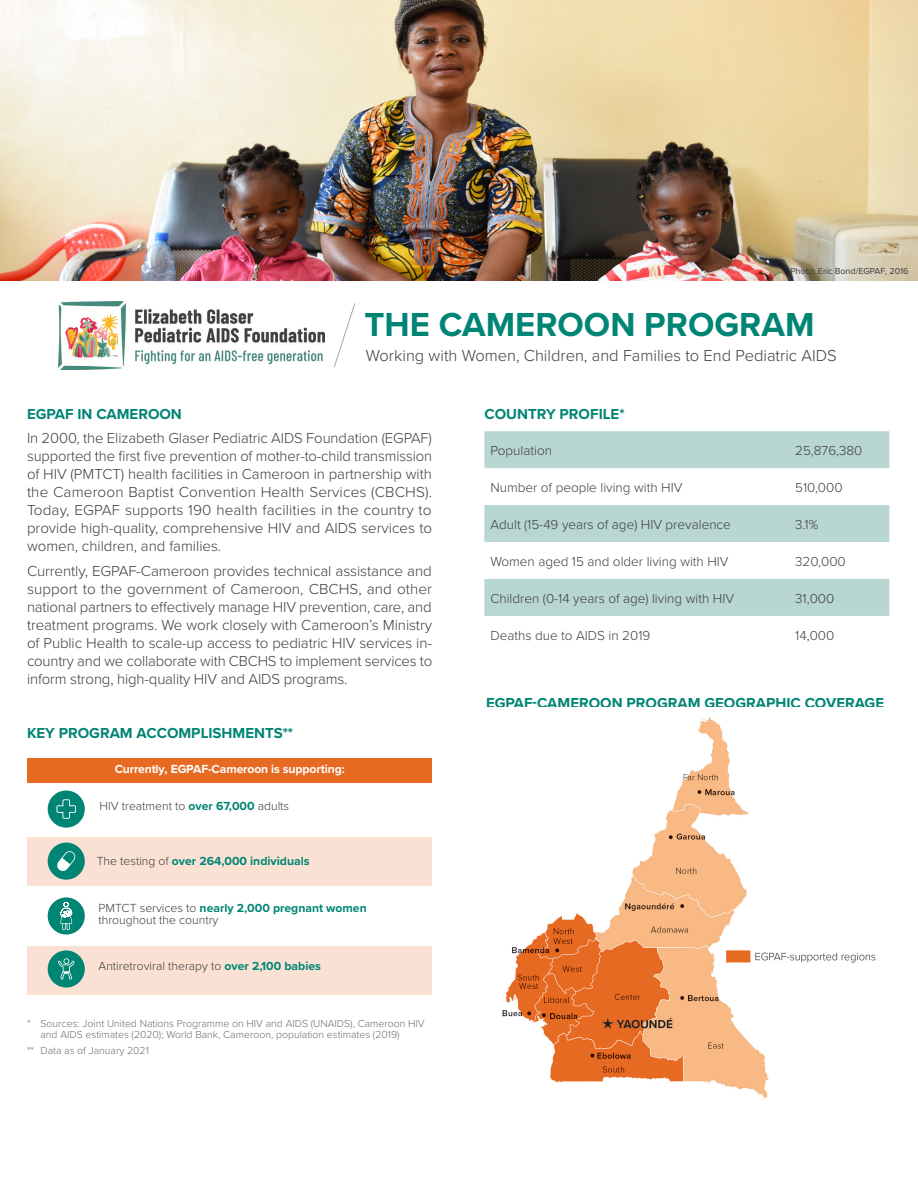
<style>
.page{position:relative;width:918px;height:1188px;background:#fff}
.page>*{position:absolute;margin:0;border:0;box-sizing:border-box;transform-origin:0 0}
.Paragraph_Style_1{font:700 34.5px "Proxima Nova";color:#008575}
.t1{font:300 16.5px "Proxima Nova";color:#3e3e3f}
.t2{font:300 15px/18px "Proxima Nova";letter-spacing:-.005em;color:#3e3e3f;text-align:justify}
.t3{font:700 15px "Proxima Nova";color:#008575}
.body{font:300 13.5px "Proxima Nova";color:#3e3e3f}
.t4{font:300 12.15px/12.1px "Proxima Nova";color:#3e3e3f}
.t5{font:700 12.15px "Proxima Nova";letter-spacing:-.01em;color:#fff}
.t6{font:700 12.15px "Proxima Nova";color:#008575}
.NewPara{font:300 10.5px/10.5px "Proxima Nova";color:#6c6d70}
.body-2{font:9px "Proxima Nova";color:#3e3e3f}
.s1{font-weight:700;color:#008575}
.s2{font-weight:300;color:#3e3e3f}
</style>
<div class="page">
<img style="left:0;top:0;width:918px;height:280px">
<svg style="left:484px;top:431px;width:405px;height:185px;fill:#b8d6d2"></svg>
<div style="left:27px;top:758px;width:405px;height:25px;background:#e76a22"></div>
<div style="left:27px;top:837px;width:405px;height:48px;background:#fae1d3"></div>
<div style="left:48px;top:843px;width:37px;height:37px;background:#008575;border-radius:50%"></div>
<svg style="left:57px;top:851px;width:19px;height:20px"></svg>
<div style="left:48px;top:897px;width:37px;height:38px;background:#008575;border-radius:50%"></div>
<svg style="left:60px;top:902px;width:12px;height:28px"></svg>
<div style="left:27px;top:947px;width:405px;height:48px;background:#fae1d3"></div>
<div style="left:48px;top:950px;width:37px;height:38px;background:#008575;border-radius:50%"></div>
<svg style="left:58px;top:958px;width:17px;height:22px"></svg>
<div style="left:48px;top:791px;width:37px;height:37px;background:#008575;border-radius:50%"></div>
<svg style="left:57px;top:799px;width:19px;height:20px"></svg>
<img style="left:502px;top:716px;width:374px;height:383px">
<svg style="left:334px;top:303px;width:22px;height:64px"></svg>
<img style="left:59px;top:301px;width:266px;height:68px">
<p class="body-2" style="left:790px;top:264px;width:120px">Photo: Eric Bond/EGPAF, 2016</p>
<p class="Paragraph_Style_1" style="left:364px;top:299px;width:452px">THE CAMEROON PROGRAM</p>
<p class="t1" style="left:366px;top:344px;width:472px">Working with Women, Children, and Families to End Pediatric AIDS</p>
<p class="t3" style="left:27px;top:402px;width:156px">EGPAF IN CAMEROON</p>
<p class="t2" style="left:27px;top:428px;width:407px">In 2000, the Elizabeth Glaser Pediatric AIDS Foundation (EGPAF) supported the first five prevention of mother-to-child transmission of HIV (PMTCT) health facilities in Cameroon in partnership with the Cameroon Baptist Convention Health Services (CBCHS).<br>Today, EGPAF supports 190 health facilities in the country to provide high-quality, comprehensive HIV and AIDS services to women, children, and families.</p>
<p class="t2" style="left:27px;top:561px;width:407px">Currently, EGPAF-Cameroon provides technical assistance and support to the government of Cameroon, CBCHS, and other national partners to effectively manage HIV prevention, care, and treatment programs. We work closely with Cameroon’s Ministry of Public Health to scale-up access to pediatric HIV services in&shy;country and we collaborate with CBCHS to implement services to inform strong, high-quality HIV and AIDS programs.</p>
<p class="t3" style="left:27px;top:721px;width:268px">KEY PROGRAM ACCOMPLISHMENTS**</p>
<p class="t5" style="left:115px;top:760px;width:232px">Currently, EGPAF-Cameroon is supporting:</p>
<p class="t4" style="left:100px;top:799px;width:191px">HIV treatment to <span class="s1">over 67,000</span> adults</p>
<p class="t6" style="left:97px;top:852px;width:214px"><span class="s2">The testing of</span> over 264,000 individuals</p>
<p class="t4" style="left:99px;top:901px;width:270px">PMTCT services to <span class="s1">nearly 2,000 pregnant women </span>throughout the country</p>
<p class="t4" style="left:99px;top:960px;width:224px">Antiretroviral therapy to <span class="s1">over 2,100 babies</span></p>
<p class="NewPara" style="left:40px;top:1018px;width:386px;text-indent:-14px">* Sources: Joint United Nations Programme on HIV and AIDS (UNAIDS), Cameroon HIV and AIDS estimates (2020); World Bank, Cameroon, population estimates (2019)</p>
<p class="NewPara" style="left:27px;top:1045px;width:123px">** Data as of January 2021</p>
<p class="t3" style="left:484px;top:402px;width:142px">COUNTRY PROFILE*</p>
<p class="body" style="left:490px;top:440px;width:63px">Population</p>
<p class="body" style="left:795px;top:440px;width:69px">25,876,380</p>
<p class="body" style="left:490px;top:477px;width:194px">Number of people living with HIV</p>
<p class="body" style="left:795px;top:477px;width:49px">510,000</p>
<p class="body" style="left:490px;top:514px;width:242px">Adult (15-49 years of age) HIV prevalence</p>
<p class="body" style="left:795px;top:514px;width:25px">3.1%</p>
<p class="body" style="left:490px;top:551px;width:240px">Women aged 15 and older living with HIV</p>
<p class="body" style="left:795px;top:551px;width:52px">320,000</p>
<p class="body" style="left:490px;top:588px;width:245px">Children (0-14 years of age) living with HIV</p>
<p class="body" style="left:795px;top:588px;width:41px">31,000</p>
<p class="body" style="left:490px;top:625px;width:162px">Deaths due to AIDS in 2019</p>
<p class="body" style="left:795px;top:625px;width:41px">14,000</p>
<p class="t3" style="left:486px;top:691px;width:400px">EGPAF-CAMEROON PROGRAM GEOGRAPHIC COVERAGE</p>
</div>
